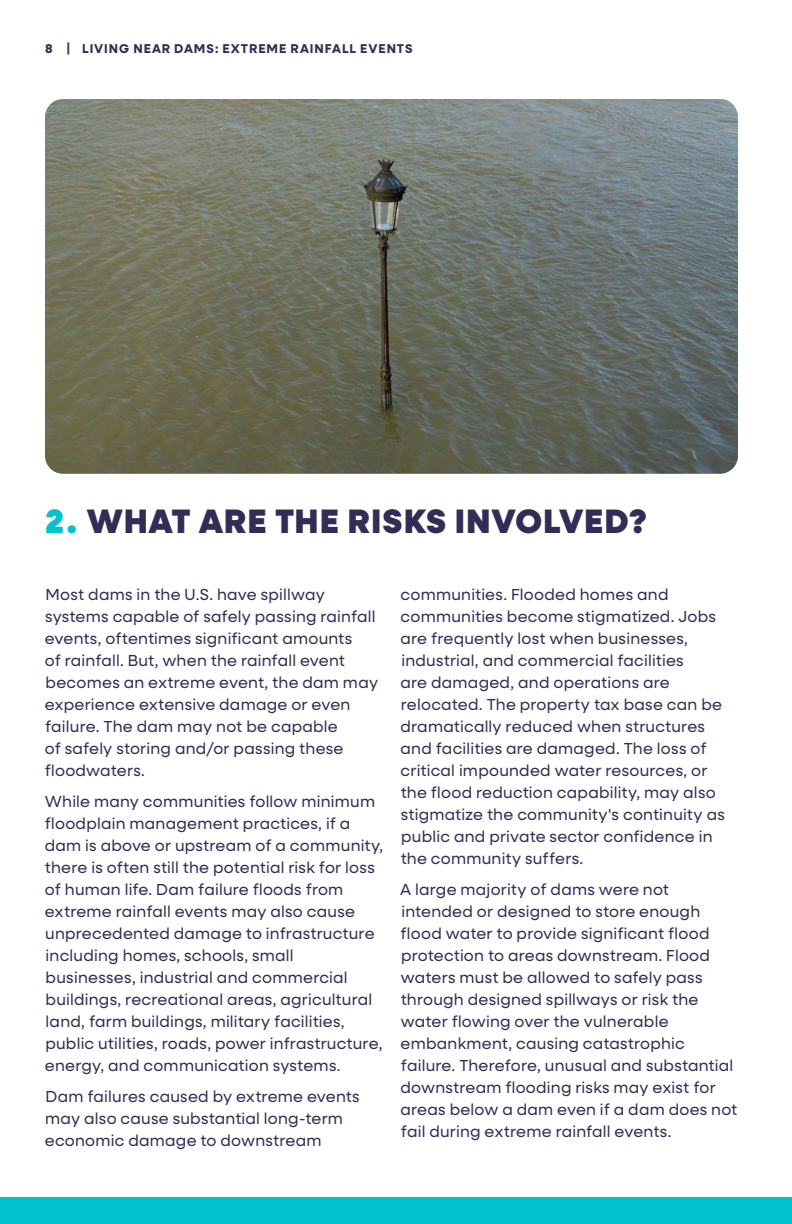
<style>
.page{position:relative;width:792px;height:1224px;background:#fff}
.page>*{position:absolute;margin:0;border:0;box-sizing:border-box;transform-origin:0 0}
.t1{font:900 34px "Neulis Sans";letter-spacing:.025em;color:#322d55}
.t2{font:16px/22px "Neulis Sans";letter-spacing:.015em;color:#322d55}
.t3{font:700 12.8px "Neulis Sans";letter-spacing:.075em;color:#322d55}
.s1{color:#00c2d1}
</style>
<div class="page">
<img style="left:45px;top:99px;width:693px;height:375px">
<div style="left:0;top:1197px;width:792px;height:27px;background:#00c2d1"></div>
<p class="t3" style="left:45px;top:39px;width:369px">8 | LIVING NEAR DAMS: EXTREME RAINFALL EVENTS</p>
<h1 class="t1" style="left:45px;top:496px;width:603px"><span class="s1">2.</span> WHAT ARE THE RISKS INVOLVED?</h1>
<p class="t2" style="left:45px;top:582px;width:335px">Most dams in the U.S. have spillway systems capable of safely passing rainfall events, oftentimes significant amounts<br>of rainfall. But, when the rainfall event becomes an extreme event, the dam may experience extensive damage or even failure. The dam may not be capable<br>of safely storing and/or passing these floodwaters.</p>
<p class="t2" style="left:45px;top:789px;width:340px">While many communities follow minimum floodplain management practices, if a dam is above or upstream of a community, there is often still the potential risk for loss of human life. Dam failure floods from extreme rainfall events may also cause unprecedented damage to infrastructure including homes, schools, small businesses, industrial and commercial buildings, recreational areas, agricultural land, farm buildings, military facilities, public utilities, roads, power infrastructure, energy, and communication systems.</p>
<p class="t2" style="left:45px;top:1084px;width:316px">Dam failures caused by extreme events may also cause substantial long-term economic damage to downstream</p>
<p class="t2" style="left:401px;top:582px;width:326px">communities. Flooded homes and communities become stigmatized. Jobs are frequently lost when businesses, industrial, and commercial facilities<br>are damaged, and operations are relocated. The property tax base can be dramatically reduced when structures and facilities are damaged. The loss of critical impounded water resources, or the flood reduction capability, may also stigmatize the community's continuity as public and private sector confidence in the community suffers.</p>
<p class="t2" style="left:400px;top:877px;width:339px">A large majority of dams were not intended or designed to store enough flood water to provide significant flood protection to areas downstream. Flood waters must be allowed to safely pass through designed spillways or risk the water flowing over the vulnerable embankment, causing catastrophic failure. Therefore, unusual and substantial downstream flooding risks may exist for areas below a dam even if a dam does not fail during extreme rainfall events.</p>
</div>
